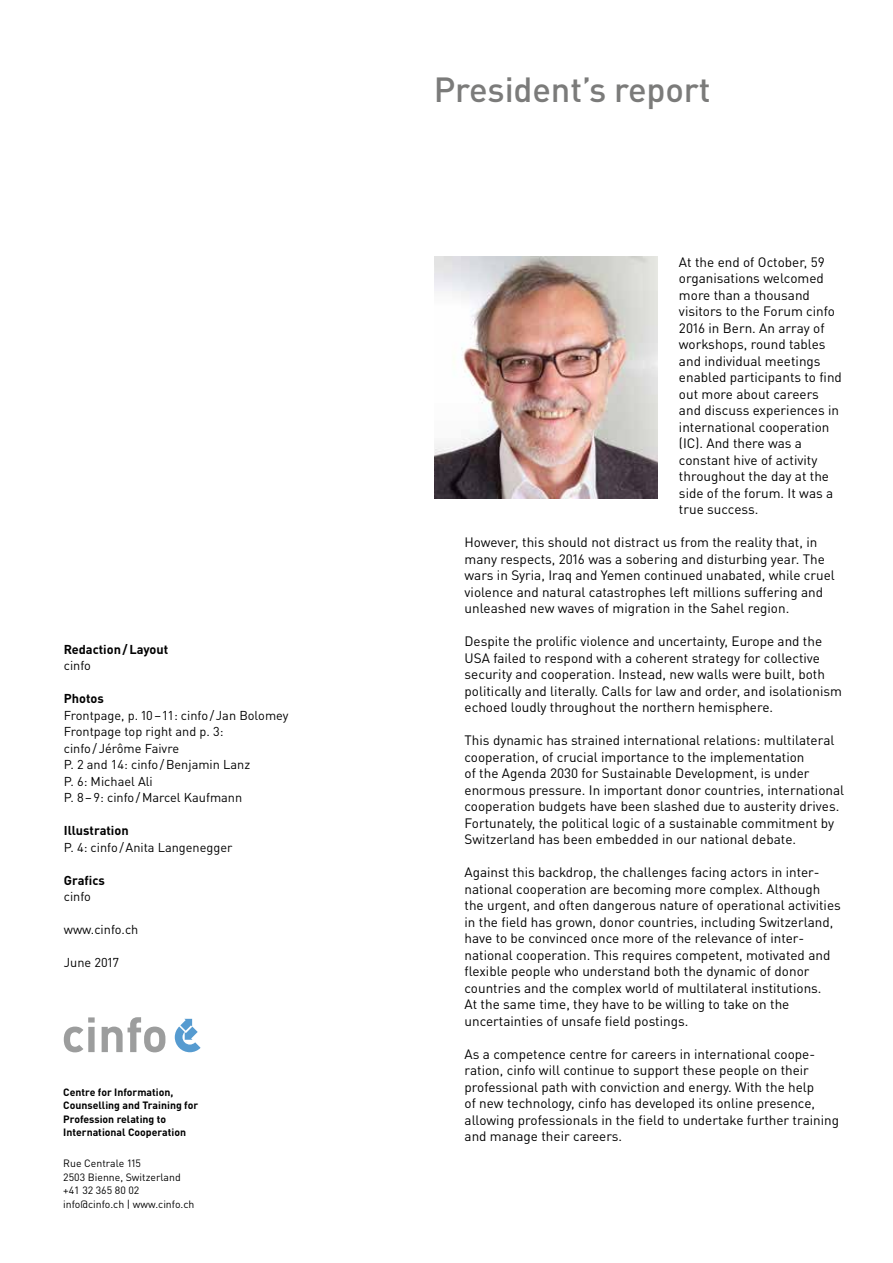
<style>
.page{position:relative;width:893px;height:1263px;background:#fff}
.page>*{position:absolute;margin:0;border:0;box-sizing:border-box;transform-origin:0 0}
.t1{font:500 34.5px "DINOT";letter-spacing:-.005em;color:#7b7b7a}
.t2{font:13.5px/16.5px "DINOT";color:#000}
.t3{font:12.75px/16.5px "DINOT";color:#000}
.t4{font:700 12.75px "DINOT";color:#000}
.t5{font:700 10.5px/13.5px "DINOT";color:#000}
.t6{font:10.5px/13.5px "DINOT";color:#000}
</style>
<div class="page">
<img style="left:435px;top:256px;width:223px;height:243px">
<svg style="left:175px;top:1019px;width:26px;height:33px"></svg>
<svg style="left:64px;top:1017px;width:101px;height:35px"></svg>
<p class="t4" style="left:64px;top:641px;width:106px">Redaction/Layout</p>
<p class="t3" style="left:64px;top:657px;width:29px">cinfo</p>
<p class="t4" style="left:64px;top:690px;width:41px">Photos</p>
<p class="t3" style="left:64px;top:707px;width:226px">Frontpage, p. 10–11: cinfo/Jan Bolomey<br>Frontpage top right and p. 3: cinfo/Jérôme Faivre<br>P. 2 and 14: cinfo/Benjamin Lanz<br>P. 6: Michael Ali<br>P. 8–9: cinfo/Marcel Kaufmann</p>
<p class="t4" style="left:64px;top:822px;width:66px">Illustration</p>
<p class="t3" style="left:64px;top:839px;width:170px">P. 4: cinfo/Anita Langenegger</p>
<p class="t4" style="left:64px;top:872px;width:42px">Grafics</p>
<p class="t3" style="left:64px;top:888px;width:29px">cinfo</p>
<p class="t3" style="left:64px;top:921px;width:76px">www.cinfo.ch</p>
<p class="t3" style="left:64px;top:954px;width:57px">June 2017</p>
<p class="t5" style="left:63px;top:1085px;width:136px">Centre for Information,<br>Counselling and Training for<br>Profession relating to<br>International Cooperation</p>
<p class="t6" style="left:63px;top:1156px;width:133px">Rue Centrale 115<br>2503 Bienne, Switzerland +41 32 365 80 02 info@cinfo.ch | www.cinfo.ch</p>
<h1 class="t1" style="left:434px;top:67px;width:278px">President’s report</h1>
<p class="t2" style="left:679px;top:254px;width:164px">At the end of October, 59 organisations welcomed more than a thousand visitors to the Forum cinfo<br>2016 in Bern. An array of workshops, round tables and individual meetings enabled participants to find out more about careers and discuss experiences in international cooperation (IC). And there was a constant hive of activity throughout the day at the side of the forum. It was a true success.</p>
<p class="t2" style="left:465px;top:534px;width:372px">However, this should not distract us from the reality that, in many respects, 2016 was a sobering and disturbing year. The wars in Syria, Iraq and Yemen continued unabated, while cruel violence and natural catastrophes left millions suffering and unleashed new waves of migration in the Sahel region.</p>
<p class="t2" style="left:465px;top:633px;width:379px">Despite the prolific violence and uncertainty, Europe and the USA failed to respond with a coherent strategy for collective security and cooperation. Instead, new walls were built, both politically and literally. Calls for law and order, and isolationism echoed loudly throughout the northern hemisphere.</p>
<p class="t2" style="left:465px;top:732px;width:381px">This dynamic has strained international relations: multilateral cooperation, of crucial importance to the implementation<br>of the Agenda 2030 for Sustainable Development, is under enormous pressure. In important donor countries, international cooperation budgets have been slashed due to austerity drives.<br>Fortunately, the political logic of a sustainable commitment by Switzerland has been embedded in our national debate.</p>
<p class="t2" style="left:465px;top:864px;width:378px">Against this backdrop, the challenges facing actors in inter&shy;national cooperation are becoming more complex. Although the urgent, and often dangerous nature of operational activities in the field has grown, donor countries, including Switzerland, have to be convinced once more of the relevance of inter&shy;national cooperation. This requires competent, motivated and flexible people who understand both the dynamic of donor countries and the complex world of multilateral institutions.<br>At the same time, they have to be willing to take on the uncertainties of unsafe field postings.</p>
<p class="t2" style="left:465px;top:1045px;width:376px">As a competence centre for careers in international coope&shy;ration, cinfo will continue to support these people on their professional path with conviction and energy. With the help<br>of new technology, cinfo has developed its online presence, allowing professionals in the field to undertake further training and manage their careers.</p>
</div>
